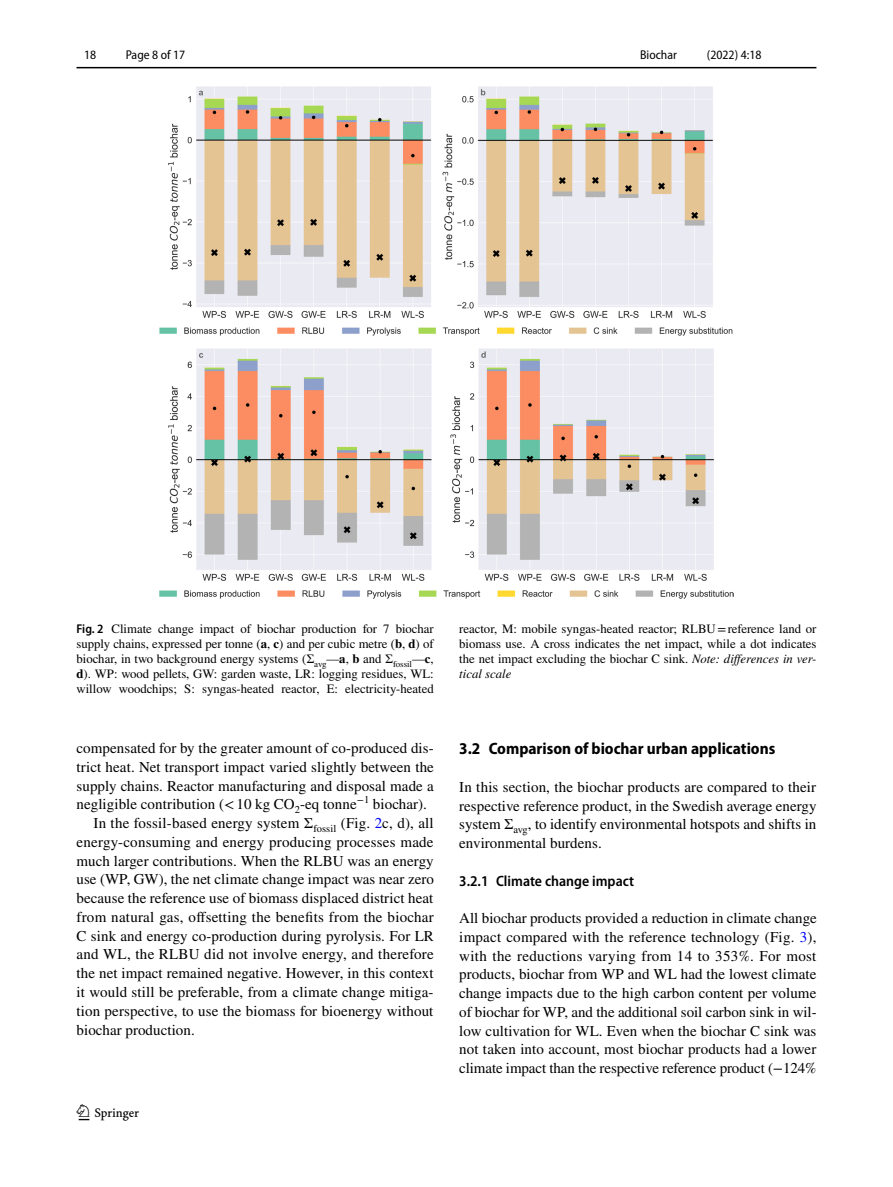
<style>
.page{position:relative;width:893px;height:1187px;background:#fff}
.page>*{position:absolute;margin:0;border:0;box-sizing:border-box;transform-origin:0 0}
.t1{font:22.5px "Springnew Regular 2";color:#000}
.t2{font:700 semi-condensed 16.5px "Myriad Pro";color:#000}
.t3{font:15px/18.8px "STIX";letter-spacing:.005em;color:#000;text-align:justify}
.t4{font:600 semi-condensed 15px "Myriad Pro";color:#000}
.t5{font:12.75px/15px "STIX";color:#000;text-align:justify}
.t6{font:semi-condensed 12.75px "Myriad Pro";color:#000}
.s1{font-family:"Myriad Pro";font-weight:600;font-stretch:semi-condensed}
.s2{font-weight:700}
.s3{font-style:italic}
.s4{color:#00f}
</style>
<div class="page">
<hr style="left:77px;top:67px;width:739px;height:1px;background:#000">
<img style="left:159px;top:87px;width:574px;height:511px">
<p class="t6" style="left:84px;top:48px;width:14px">18</p>
<p class="t6" style="left:126px;top:48px;width:61px">Page 8 of 17</p>
<p class="t6" style="left:640px;top:48px;width:38px">Biochar</p>
<p class="t6" style="left:707px;top:48px;width:56px">(2022) 4:18</p>
<p class="t5" style="left:77px;top:622px;width:359px"><span class="s1">Fig. 2</span> Climate change impact of biochar production for 7 biochar supply chains, expressed per tonne (<span class="s2">a</span>, <span class="s2">c</span>) and per cubic metre (<span class="s2">b</span>, <span class="s2">d</span>) of biochar, in two background energy systems (Σ<sub>avg</sub>—<span class="s2">a</span>, <span class="s2">b</span> and Σ<sub>fossil</sub>—<span class="s2">c</span>, <span class="s2">d</span>). WP: wood pellets, GW: garden waste, LR: logging residues, WL: willow woodchips; S: syngas-heated reactor, E: electricity-heated</p>
<p class="t5" style="left:459px;top:622px;width:359px">reactor, M: mobile syngas-heated reactor; RLBU=reference land or biomass use. A cross indicates the net impact, while a dot indicates the net impact excluding the biochar C sink. <span class="s3">Note: differences in ver&shy;tical scale</span></p>
<p class="t3" style="left:77px;top:739px;width:359px">compensated for by the greater amount of co-produced dis-</p>
<p class="t3" style="left:77px;top:758px;width:359px">trict heat. Net transport impact varied slightly between the</p>
<p class="t3" style="left:77px;top:777px;width:359px">supply chains. Reactor manufacturing and disposal made a</p>
<p class="t3" style="left:77px;top:796px;width:352px">negligible contribution (&lt;10 kg CO<sub>2</sub>-eq tonne<sup>−1</sup> biochar).</p>
<p class="t3" style="left:94px;top:814px;width:342px">In the fossil-based energy system Σ<sub>fossil</sub> (Fig. <span class="s4">2</span>c, d), all</p>
<p class="t3" style="left:77px;top:833px;width:359px">energy-consuming and energy producing processes made</p>
<p class="t3" style="left:77px;top:852px;width:359px">much larger contributions. When the RLBU was an energy</p>
<p class="t3" style="left:77px;top:871px;width:359px">use (WP, GW), the net climate change impact was near zero</p>
<p class="t3" style="left:77px;top:889px;width:358px">because the reference use of biomass displaced district heat</p>
<p class="t3" style="left:77px;top:908px;width:359px">from natural gas, offsetting the benefits from the biochar</p>
<p class="t3" style="left:77px;top:927px;width:359px">C sink and energy co-production during pyrolysis. For LR</p>
<p class="t3" style="left:77px;top:946px;width:359px">and WL, the RLBU did not involve energy, and therefore</p>
<p class="t3" style="left:77px;top:964px;width:359px">the net impact remained negative. However, in this context</p>
<p class="t3" style="left:77px;top:983px;width:358px">it would still be preferable, from a climate change mitiga-</p>
<p class="t3" style="left:77px;top:1002px;width:358px">tion perspective, to use the biomass for bioenergy without</p>
<p class="t3" style="left:77px;top:1021px;width:120px">biochar production.</p>
<h1 class="t1" style="left:79px;top:1104px;width:62px">1 3</h1>
<p class="t2" style="left:459px;top:739px;width:318px">3.2 Comparison of biochar urban applications</p>
<p class="t3" style="left:459px;top:778px;width:359px">In this section, the biochar products are compared to their respective reference product, in the Swedish average energy system Σ<sub>avg</sub>, to identify environmental hotspots and shifts in environmental burdens.</p>
<p class="t4" style="left:459px;top:872px;width:176px">3.2.1 Climate change impact</p>
<p class="t3" style="left:459px;top:909px;width:359px">All biochar products provided a reduction in climate change impact compared with the reference technology (Fig. <span class="s4">3</span>), with the reductions varying from 14 to 353%. For most products, biochar from WP and WL had the lowest climate change impacts due to the high carbon content per volume of biochar for WP, and the additional soil carbon sink in wil&shy;low cultivation for WL. Even when the biochar C sink was not taken into account, most biochar products had a lower climate impact than the respective reference product (−124%</p>
</div>
